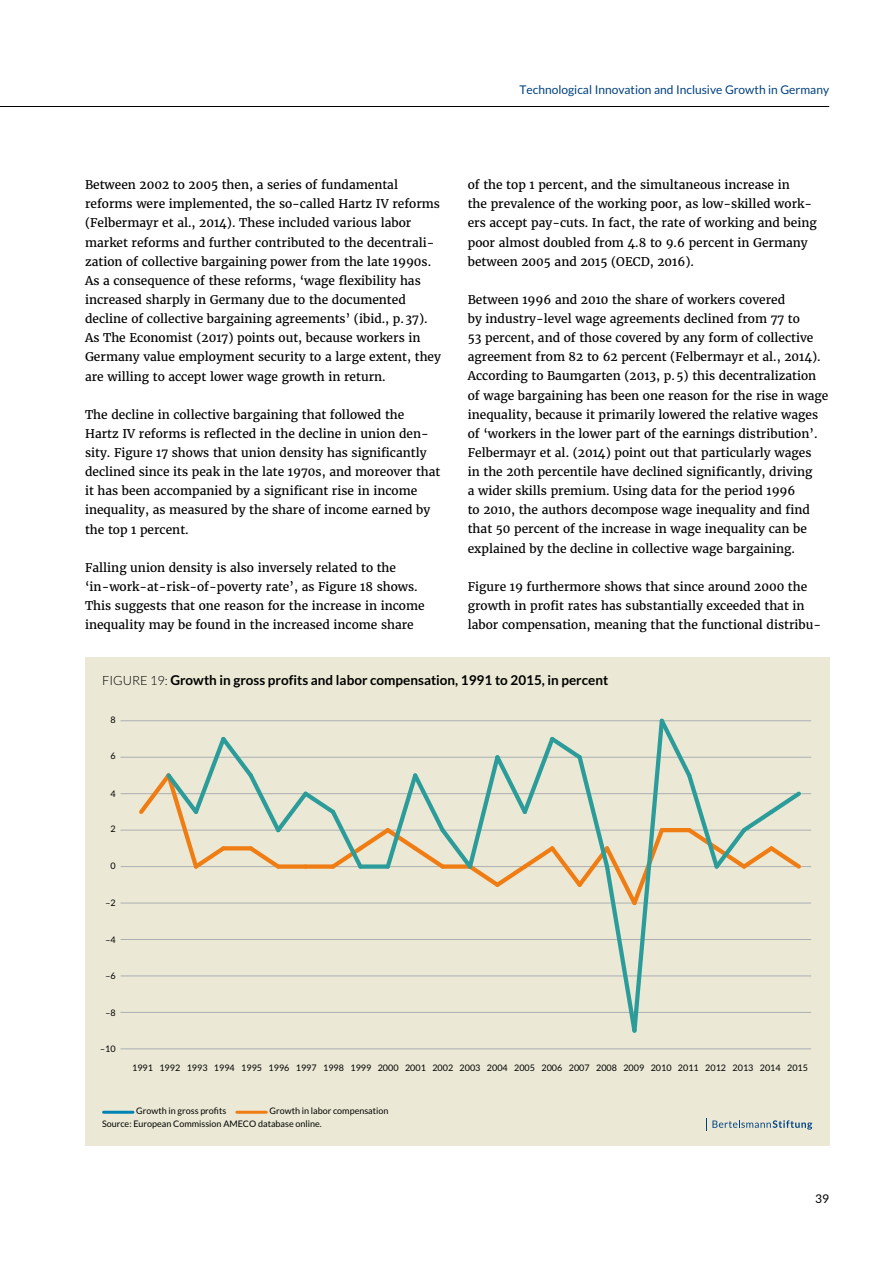
<style>
.page{position:relative;width:893px;height:1263px;background:#fff}
.page>*{position:absolute;margin:0;border:0;box-sizing:border-box;transform-origin:0 0}
.t1{font:700 13.5px "Lato";color:#000}
.t2{font:12px/19.2px "Merriweather";color:#000}
.t3{font:12px "Lato";color:#004180}
.t4{font:12px "Lato";color:#000}
.t5{font:9px/13.5px "Lato";color:#000}
.s1{font-weight:300;font-size:12.75px}
</style>
<div class="page">
<hr style="left:0;top:106px;width:829px;height:1px;background:#000">
<div style="left:85px;top:657px;width:744px;height:489px;background:#ebe9d5"></div>
<hr style="left:104px;top:1111px;width:29px;height:3px;background:#0083b3">
<hr style="left:237px;top:1111px;width:29px;height:3px;background:#ef7d14">
<svg style="left:706px;top:1118px;width:106px;height:12px"></svg>
<hr style="left:120px;top:1048px;width:691px;height:1px;background:#abafb2">
<hr style="left:120px;top:1012px;width:691px;height:1px;background:#abafb2">
<hr style="left:121px;top:975px;width:690px;height:1px;background:#abafb2">
<hr style="left:121px;top:939px;width:690px;height:1px;background:#abafb2">
<hr style="left:121px;top:903px;width:690px;height:1px;background:#abafb2">
<hr style="left:121px;top:866px;width:690px;height:1px;background:#abafb2">
<hr style="left:120px;top:830px;width:691px;height:1px;background:#abafb2">
<hr style="left:121px;top:793px;width:690px;height:1px;background:#abafb2">
<hr style="left:120px;top:757px;width:691px;height:1px;background:#abafb2">
<hr style="left:121px;top:720px;width:690px;height:1px;background:#abafb2">
<svg style="left:135px;top:718px;width:670px;height:315px"></svg>
<p class="t3" style="left:519px;top:83px;width:311px">Technological Innovation and Inclusive Growth in Germany</p>
<p class="t2" style="left:85px;top:175px;width:357px">Between 2002 to 2005 then, a series of fundamental reforms were implemented, the so-called Hartz IV reforms (Felbermayr et al., 2014). These included various labor market reforms and further contributed to the decentrali&shy;zation of collective bargaining power from the late 1990s.<br>As a consequence of these reforms, ‘wage flexibility has increased sharply in Germany due to the documented decline of collective bargaining agreements’ (ibid., p.37).<br>As The Economist (2017) points out, because workers in Germany value employment security to a large extent, they are willing to accept lower wage growth in return.</p>
<p class="t2" style="left:85px;top:405px;width:357px">The decline in collective bargaining that followed the Hartz IV reforms is reflected in the decline in union den&shy;sity. Figure 17 shows that union density has significantly declined since its peak in the late 1970s, and moreover that it has been accompanied by a significant rise in income inequality, as measured by the share of income earned by the top 1 percent.</p>
<p class="t2" style="left:85px;top:558px;width:341px">Falling union density is also inversely related to the ‘in-work-at-risk-of-poverty rate’, as Figure 18 shows.<br>This suggests that one reason for the increase in income inequality may be found in the increased income share</p>
<p class="t2" style="left:468px;top:175px;width:350px">of the top 1 percent, and the simultaneous increase in<br>the prevalence of the working poor, as low-skilled work&shy;ers accept pay-cuts. In fact, the rate of working and being poor almost doubled from 4.8 to 9.6 percent in Germany between 2005 and 2015 (OECD, 2016).</p>
<p class="t2" style="left:468px;top:290px;width:362px">Between 1996 and 2010 the share of workers covered<br>by industry-level wage agreements declined from 77 to<br>53 percent, and of those covered by any form of collective agreement from 82 to 62 percent (Felbermayr et al., 2014).<br>According to Baumgarten (2013, p.5) this decentralization of wage bargaining has been one reason for the rise in wage inequality, because it primarily lowered the relative wages of ‘workers in the lower part of the earnings distribution’.<br>Felbermayr et al. (2014) point out that particularly wages<br>in the 20th percentile have declined significantly, driving<br>a wider skills premium. Using data for the period 1996<br>to 2010, the authors decompose wage inequality and find that 50 percent of the increase in wage inequality can be explained by the decline in collective wage bargaining.</p>
<p class="t2" style="left:468px;top:577px;width:355px">Figure 19 furthermore shows that since around 2000 the growth in profit rates has substantially exceeded that in labor compensation, meaning that the functional distribu-</p>
<p class="t1" style="left:102px;top:673px;width:508px"><span class="s1">FIGURE 19:</span> Growth in gross profits and labor compensation, 1991 to 2015, in percent</p>
<p class="t5" style="left:111px;top:713px;width:7px">8</p>
<p class="t5" style="left:111px;top:749px;width:7px">6</p>
<p class="t5" style="left:111px;top:787px;width:7px">4</p>
<p class="t5" style="left:111px;top:822px;width:7px">2</p>
<p class="t5" style="left:111px;top:859px;width:7px">0</p>
<p class="t5" style="left:106px;top:896px;width:12px">–2</p>
<p class="t5" style="left:106px;top:933px;width:12px">–4</p>
<p class="t5" style="left:106px;top:969px;width:12px">–6</p>
<p class="t5" style="left:106px;top:1006px;width:12px">–8</p>
<p class="t5" style="left:100px;top:1041px;width:17px">–10</p>
<p class="t5" style="left:132px;top:1060px;width:677px">1991 1992 1993 1994 1995 1996 1997 1998 1999 2000 2001 2002 2003 2004 2005 2006 2007 2008 2009 2010 2011 2012 2013 2014 2015</p>
<p class="t5" style="left:102px;top:1104px;width:288px;text-indent:167px">Growth in labor compensation<br>Source: European Commission AMECO database online.</p>
<p class="t5" style="left:136px;top:1104px;width:92px">Growth in gross profits</p>
<p class="t4" style="left:815px;top:1192px;width:15px">39</p>
</div>
